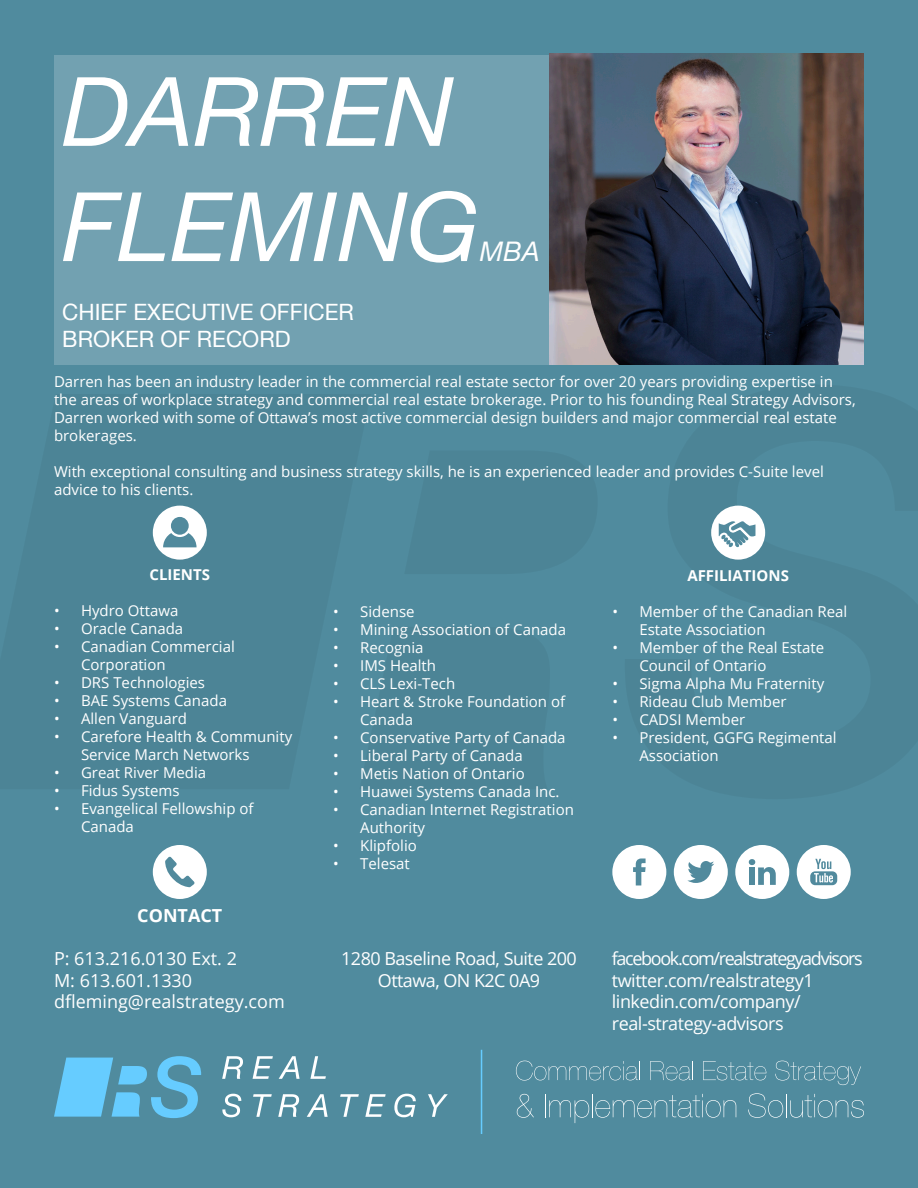
<style>
.page{position:relative;width:918px;height:1188px;background:#508b9e}
.page>*{position:absolute;margin:0;border:0;box-sizing:border-box;transform-origin:0 0}
.t1{font:italic 96px "Helvetica Neue";color:#fff}
.t2{font:italic 27px "Helvetica Neue";color:#fff}
.t3{font:22.5px "Helvetica Neue";color:#fff}
.t4{font:18px "Open Sans";letter-spacing:-.025em;color:#fff}
.t5{font:18px "Open Sans";color:#fff}
.t6{font:18px "Open Sans";letter-spacing:-.075em;color:#fff}
.t7{font:700 18px "Open Sans";color:#fff}
.t8{font:15px/18px "Open Sans";color:#fff}
.t9{font:700 15px "Open Sans";color:#fff}
</style>
<div class="page">
<div style="left:54px;top:55px;width:809px;height:309px;background:#72a1b1"></div>
<img style="left:550px;top:53px;width:313px;height:311px">
<div style="left:153px;top:506px;width:54px;height:54px;background:#fff;border-radius:50%"></div>
<svg style="left:163px;top:517px;width:34px;height:30px"></svg>
<div style="left:711px;top:506px;width:54px;height:54px;background:#fff;border-radius:50%"></div>
<svg style="left:719px;top:521px;width:37px;height:27px"></svg>
<div style="left:153px;top:845px;width:54px;height:54px;background:#fff;border-radius:50%"></div>
<svg style="left:165px;top:857px;width:30px;height:30px"></svg>
<div style="left:612px;top:845px;width:54px;height:54px;background:#fff;border-radius:50%"></div>
<svg style="left:633px;top:858px;width:13px;height:27px"></svg>
<div style="left:674px;top:845px;width:54px;height:54px;background:#fff;border-radius:50%"></div>
<svg style="left:687px;top:861px;width:27px;height:22px"></svg>
<div style="left:735px;top:845px;width:54px;height:54px;background:#fff;border-radius:50%"></div>
<svg style="left:749px;top:859px;width:27px;height:26px"></svg>
<div style="left:749px;top:867px;width:6px;height:18px;background:#518a9d"></div>
<div style="left:797px;top:845px;width:54px;height:54px;background:#fff;border-radius:50%"></div>
<svg style="left:810px;top:859px;width:27px;height:26px"></svg>
<svg style="left:222px;top:1056px;width:21px;height:23px"></svg>
<svg style="left:253px;top:1056px;width:20px;height:23px"></svg>
<svg style="left:279px;top:1056px;width:21px;height:23px"></svg>
<svg style="left:310px;top:1056px;width:16px;height:23px"></svg>
<svg style="left:222px;top:1094px;width:19px;height:23px"></svg>
<svg style="left:253px;top:1094px;width:19px;height:23px"></svg>
<svg style="left:278px;top:1094px;width:21px;height:23px"></svg>
<svg style="left:307px;top:1094px;width:21px;height:23px"></svg>
<svg style="left:340px;top:1094px;width:19px;height:23px"></svg>
<svg style="left:365px;top:1094px;width:21px;height:23px"></svg>
<svg style="left:394px;top:1094px;width:22px;height:23px"></svg>
<svg style="left:428px;top:1094px;width:20px;height:23px"></svg>
<svg style="left:54px;top:1056px;width:147px;height:62px"></svg>
<hr style="left:481px;top:1050px;width:1px;height:84px;background:#6cf">
<svg style="left:516px;top:1061px;width:124px;height:20px"></svg>
<svg style="left:650px;top:1061px;width:43px;height:19px"></svg>
<svg style="left:703px;top:1061px;width:63px;height:19px"></svg>
<svg style="left:775px;top:1061px;width:86px;height:24px"></svg>
<svg style="left:517px;top:1094px;width:17px;height:24px"></svg>
<svg style="left:545px;top:1094px;width:191px;height:29px"></svg>
<svg style="left:748px;top:1093px;width:116px;height:25px"></svg>
<p class="t1" style="left:62px;top:42px;width:393px">DARREN</p>
<p class="t1" style="left:62px;top:158px;width:419px">FLEMING</p>
<p class="t2" style="left:480px;top:232px;width:61px">MBA</p>
<p class="t3" style="left:62px;top:296px;width:293px">CHIEF EXECUTIVE OFFICER</p>
<p class="t3" style="left:62px;top:323px;width:230px">BROKER OF RECORD</p>
<p class="t8" style="left:54px;top:372px;width:803px">Darren has been an industry leader in the commercial real estate sector for over 20 years providing expertise in the areas of workplace strategy and commercial real estate brokerage. Prior to his founding Real Strategy Advisors, Darren worked with some of Ottawa’s most active commercial design builders and major commercial real estate brokerages.</p>
<p class="t8" style="left:54px;top:462px;width:771px">With exceptional consulting and business strategy skills, he is an experienced leader and provides C-Suite level advice to his clients.</p>
<p class="t9" style="left:150px;top:564px;width:62px">CLIENTS</p>
<p class="t8" style="left:54px;top:601px;width:126px">• Hydro Ottawa</p>
<p class="t8" style="left:54px;top:619px;width:131px">• Oracle Canada</p>
<p class="t8" style="left:81px;top:637px;width:155px;text-indent:-27px">• Canadian Commercial<br>Corporation</p>
<p class="t8" style="left:54px;top:673px;width:153px">• DRS Technologies</p>
<p class="t8" style="left:54px;top:691px;width:175px">• BAE Systems Canada</p>
<p class="t8" style="left:54px;top:709px;width:135px">• Allen Vanguard</p>
<p class="t8" style="left:81px;top:727px;width:213px;text-indent:-27px">• Carefore Health &amp; Community<br>Service March Networks</p>
<p class="t8" style="left:54px;top:763px;width:154px">• Great River Media</p>
<p class="t8" style="left:54px;top:781px;width:127px">• Fidus Systems</p>
<p class="t8" style="left:81px;top:799px;width:174px;text-indent:-27px">• Evangelical Fellowship of<br>Canada</p>
<p class="t7" style="left:137px;top:903px;width:87px">CONTACT</p>
<p class="t5" style="left:54px;top:946px;width:185px">P: 613.216.0130 Ext. 2</p>
<p class="t5" style="left:54px;top:968px;width:140px">M: 613.601.1330</p>
<p class="t5" style="left:54px;top:989px;width:232px">dfleming@realstrategy.com</p>
<p class="t8" style="left:333px;top:602px;width:83px">• Sidense</p>
<p class="t8" style="left:333px;top:620px;width:235px">• Mining Association of Canada</p>
<p class="t8" style="left:333px;top:638px;width:92px">• Recognia</p>
<p class="t8" style="left:333px;top:656px;width:104px">• IMS Health</p>
<p class="t8" style="left:333px;top:674px;width:124px">• CLS Lexi-Tech</p>
<p class="t8" style="left:360px;top:692px;width:207px;text-indent:-27px">• Heart &amp; Stroke Foundation of<br>Canada</p>
<p class="t8" style="left:333px;top:728px;width:234px">• Conservative Party of Canada</p>
<p class="t8" style="left:333px;top:746px;width:191px">• Liberal Party of Canada</p>
<p class="t8" style="left:333px;top:764px;width:193px">• Metis Nation of Ontario</p>
<p class="t8" style="left:333px;top:782px;width:228px">• Huawei Systems Canada Inc.</p>
<p class="t8" style="left:360px;top:800px;width:215px;text-indent:-27px">• Canadian Internet Registration<br>Authority</p>
<p class="t8" style="left:333px;top:836px;width:85px">• Klipfolio</p>
<p class="t8" style="left:333px;top:854px;width:78px">• Telesat</p>
<p class="t4" style="left:341px;top:946px;width:237px">1280 Baseline Road, Suite 200</p>
<p class="t4" style="left:378px;top:968px;width:164px">Ottawa, ON K2C 0A9</p>
<p class="t9" style="left:687px;top:565px;width:103px">AFFILIATIONS</p>
<p class="t8" style="left:639px;top:602px;width:210px;text-indent:-27px">• Member of the Canadian Real<br>Estate Association</p>
<p class="t8" style="left:639px;top:638px;width:186px;text-indent:-27px">• Member of the Real Estate<br>Council of Ontario</p>
<p class="t8" style="left:612px;top:674px;width:213px">• Sigma Alpha Mu Fraternity</p>
<p class="t8" style="left:612px;top:692px;width:176px">• Rideau Club Member</p>
<p class="t8" style="left:612px;top:710px;width:134px">• CADSI Member</p>
<p class="t8" style="left:639px;top:728px;width:199px;text-indent:-27px">• President, GGFG Regimental<br>Association</p>
<p class="t6" style="left:612px;top:946px;width:253px">facebook.com/realstrategyadvisors</p>
<p class="t4" style="left:612px;top:968px;width:203px">twitter.com/realstrategy1</p>
<p class="t4" style="left:612px;top:989px;width:190px">linkedin.com/company/</p>
<p class="t4" style="left:612px;top:1011px;width:173px">real-strategy-advisors</p>
</div>
